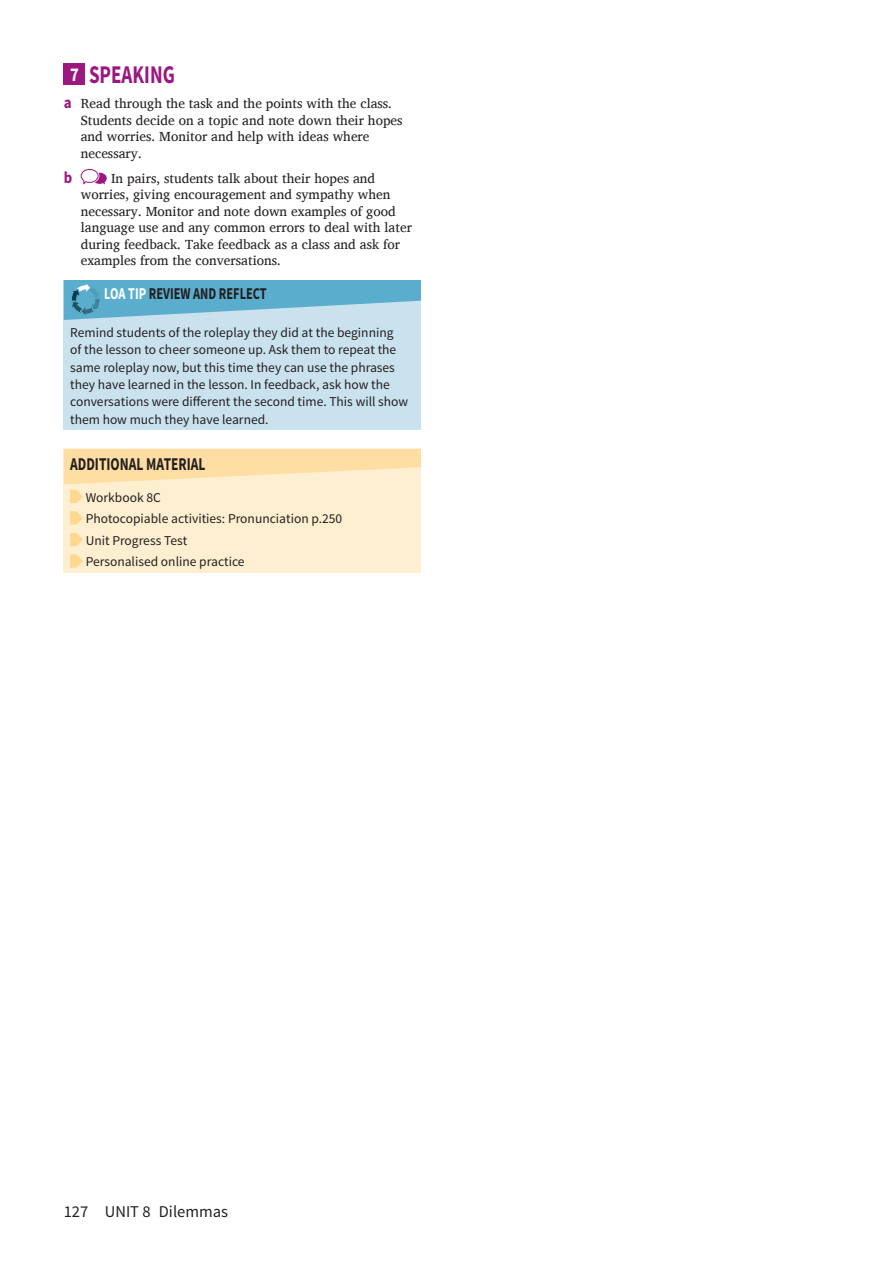
<style>
.page{position:relative;width:893px;height:1263px;background:#fff}
.page>*{position:absolute;margin:0;border:0;box-sizing:border-box;transform-origin:0 0}
.t1{font:700 25.5px "Source Sans Pro";color:#9c1881;scale:.75 1}
.t2{font:700 18px "Source Sans Pro";color:#231f20;scale:.75 1}
.t3{font:700 16.5px "Source Sans Pro";color:#231f20;scale:.75 1}
.t4{font:16.5px "Source Sans Pro";color:#231f20}
.t5{font:700 16.5px "Source Sans Pro";color:#9c1881;scale:.9 1}
.t6{font:13.5px/16.5px "Charis SIL";color:#231f20}
.t7{font:13.5px/17.2px "Source Sans Pro";color:#231f20}
.s1{font-size:19.5px;color:#fff}
.s2{font-family:"Source Sans Pro";font-weight:700;font-size:16.5px;color:#9c1881}
.s3{color:#fff}
</style>
<div class="page">
<div style="left:64px;top:64px;width:21px;height:21px;background:#9c1881"></div>
<svg style="left:80px;top:169px;width:27px;height:16px"></svg>
<div style="left:64px;top:280px;width:357px;height:150px;background:#c9e2ee"></div>
<svg style="left:64px;top:280px;width:357px;height:40px"></svg>
<div style="left:64px;top:449px;width:357px;height:123px;background:#feefd0"></div>
<svg style="left:64px;top:449px;width:357px;height:35px"></svg>
<svg style="left:70px;top:490px;width:13px;height:13px"></svg>
<svg style="left:70px;top:511px;width:13px;height:14px"></svg>
<svg style="left:70px;top:533px;width:13px;height:13px"></svg>
<svg style="left:70px;top:554px;width:13px;height:14px"></svg>
<h1 class="t1" style="left:70px;top:59px;width:141px"><span class="s1">7</span> SPEAKING</h1>
<p class="t6" style="left:81px;top:96px;width:323px;text-indent:-17px"><span class="s2">a</span> Read through the task and the points with the class.<br>Students decide on a topic and note down their hopes and worries. Monitor and help with ideas where necessary.</p>
<p class="t5" style="left:64px;top:167px;width:11px">b</p>
<p class="t6" style="left:81px;top:170px;width:333px;text-indent:30px">In pairs, students talk about their hopes and worries, giving encouragement and sympathy when necessary. Monitor and note down examples of good language use and any common errors to deal with later during feedback. Take feedback as a class and ask for examples from the conversations.</p>
<p class="t3" style="left:104px;top:283px;width:218px"><span class="s3">LOA TIP</span> REVIEW AND REFLECT</p>
<p class="t7" style="left:70px;top:324px;width:340px">Remind students of the roleplay they did at the beginning<br>of the lesson to cheer someone up. Ask them to repeat the same roleplay now, but this time they can use the phrases they have learned in the lesson. In feedback, ask how the conversations were different the second time. This will show them how much they have learned.</p>
<h2 class="t2" style="left:70px;top:453px;width:182px">ADDITIONAL MATERIAL</h2>
<p class="t7" style="left:86px;top:487px;width:258px;line-height:21.5px">Workbook 8C<br>Photocopiable activities: Pronunciation p.250<br>Unit Progress Test<br>Personalised online practice</p>
<p class="t4" style="left:64px;top:1201px;width:166px">127 UNIT 8 Dilemmas</p>
</div>
